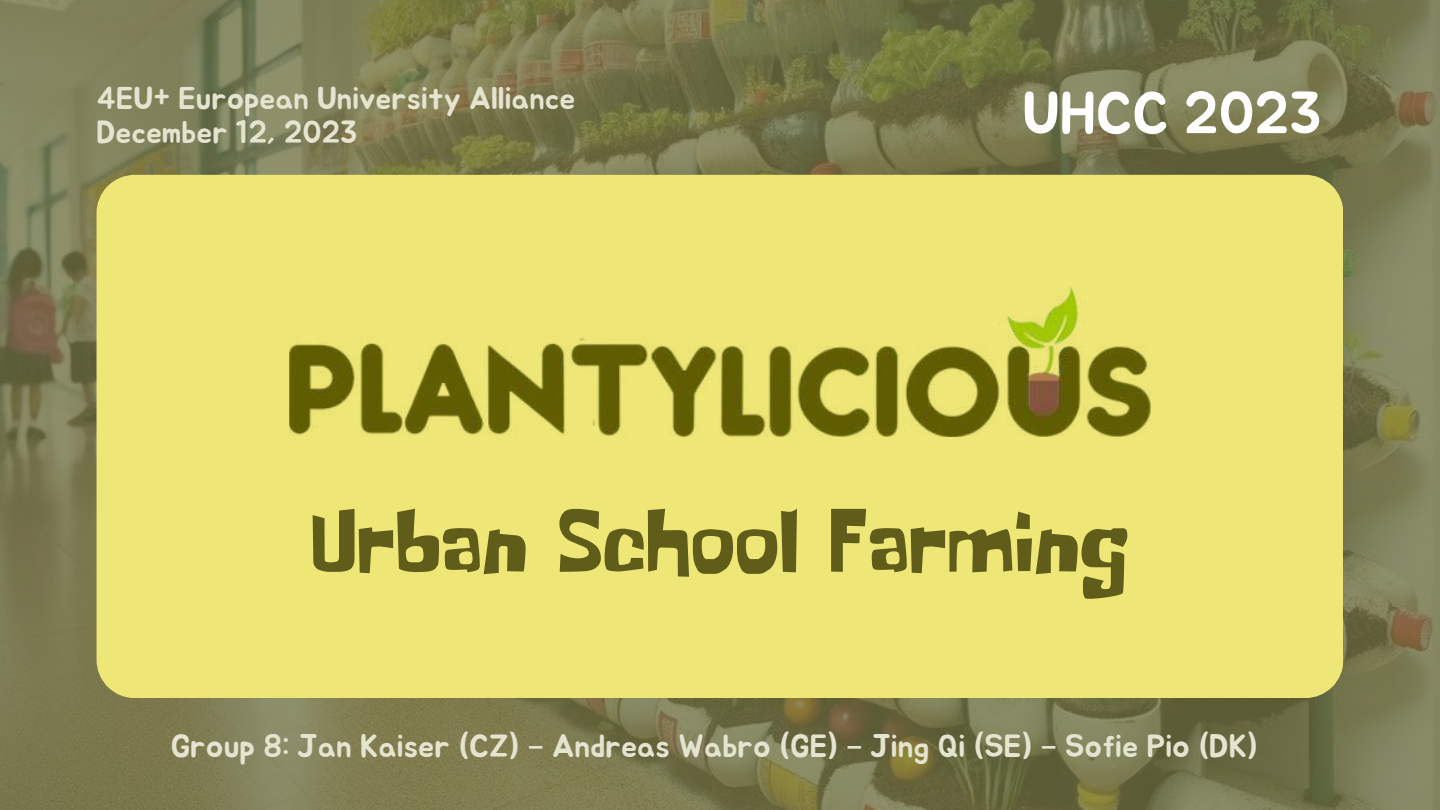
<style>
.page{position:relative;width:1440px;height:810px;background:#fff}
.page>*{position:absolute;margin:0;border:0;box-sizing:border-box;transform-origin:0 0}
.t1{font:90px "Some Time Later";color:#605c1a}
.t2{font:59px "Jua";color:#fff}
.t3{font:32px "Jua";color:#e4e4d0}
.t4{font:31.4px/34.6px "Jua";color:#e4e4d0}
.s1{font-family:"Noto Sans Gurmukhi"}
</style>
<div class="page">
<img style="left:0;top:0;width:1440px;height:810px">
<div style="left:97px;top:175px;width:1246px;height:523px;background:#eee677"></div>
<img style="left:289px;top:286px;width:862px;height:151px">
<p class="t4" style="left:97px;top:82px;width:480px">4EU+ European University Alliance<br>December 12, 2023</p>
<h2 class="t2" style="left:1022px;top:86px;width:301px">UHCC 2023</h2>
<h1 class="t1" style="left:311px;top:508px;width:820px">Urban School Farming</h1>
<p class="t3" style="left:171px;top:732px;width:1089px">Group 8: Jan Kaiser (CZ) <span class="s1">–</span> Andreas Wabro (GE) <span class="s1">–</span> Jing Qi (SE) <span class="s1">–</span> Sofie Pio (DK)</p>
</div>
